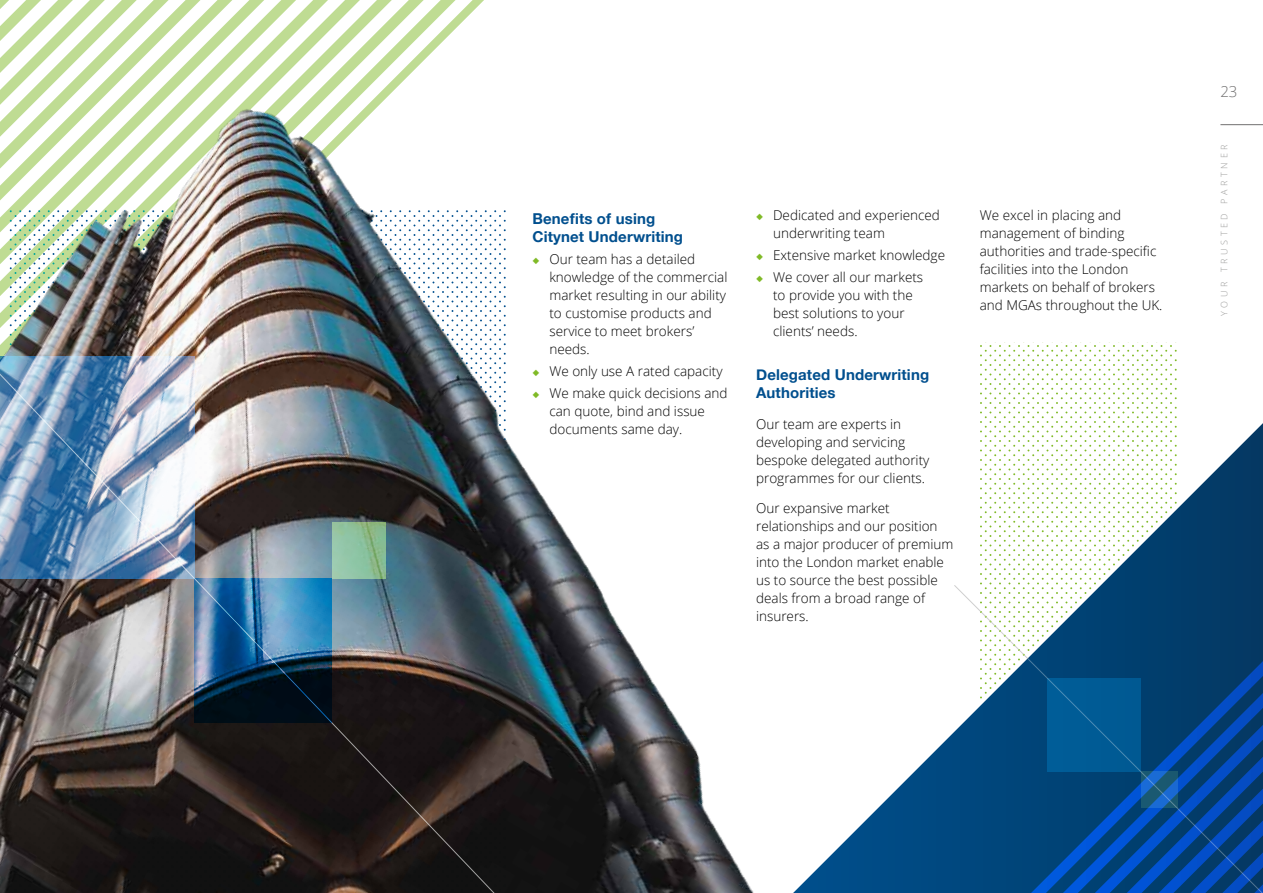
<style>
.page{position:relative;width:1263px;height:893px;background:#fff}
.page>*{position:absolute;margin:0;border:0;box-sizing:border-box;transform-origin:0 0}
.t1{font:700 15px/18px "Helvetica Neue";letter-spacing:.01em;color:#004f8e}
.t2{font:300 15px "Open Sans";color:#706f6f}
.t3{font:300 13.5px/18px "Open Sans";color:#000}
.t4{font:300 9px "Open Sans";letter-spacing:.4em;color:#9d9d9c}
.s1{color:#80ba27}
</style>
<div class="page">
<svg style="left:980px;top:345px;width:197px;height:78px"></svg>
<img style="left:507px;top:441px;width:247px;height:452px">
<svg style="left:793px;top:423px;width:470px;height:470px"></svg>
<img style="left:0;top:0;width:507px;height:893px">
<svg style="left:194px;top:578px;width:138px;height:144px;background:#28597c"></svg>
<svg style="left:332px;top:522px;width:53px;height:56px;background:#8ebf9a"></svg>
<svg style="left:0;top:356px;width:194px;height:222px;background:#85a3c1"></svg>
<svg style="left:954px;top:585px;width:309px;height:308px;background:#205a8f"></svg>
<div style="left:1047px;top:678px;width:94px;height:93px;background:#005b95"></div>
<svg style="left:1141px;top:771px;width:37px;height:37px"></svg>
<hr style="left:1220px;top:124px;width:43px;height:1px;background:#706f6f">
<p class="t1" style="left:532px;top:210px;width:152px">Benefits of using<br>Citynet Underwriting</p>
<p class="t3" style="left:549px;top:250px;width:180px;text-indent:-17px"><span class="s1">◆</span> Our team has a detailed knowledge of the commercial market resulting in our ability to customise products and service to meet brokers’ needs.</p>
<p class="t3" style="left:532px;top:362px;width:192px"><span class="s1">◆</span> We only use A rated capacity</p>
<p class="t3" style="left:549px;top:384px;width:180px;text-indent:-17px"><span class="s1">◆</span> We make quick decisions and can quote, bind and issue documents same day.</p>
<p class="t3" style="left:773px;top:205px;width:168px;text-indent:-17px"><span class="s1">◆</span> Dedicated and experienced underwriting team</p>
<p class="t3" style="left:756px;top:246px;width:190px"><span class="s1">◆</span> Extensive market knowledge</p>
<p class="t3" style="left:773px;top:268px;width:152px;text-indent:-17px"><span class="s1">◆</span> We cover all our markets to provide you with the best solutions to your clients’ needs.</p>
<p class="t1" style="left:756px;top:366px;width:175px">Delegated Underwriting<br>Authorities</p>
<p class="t3" style="left:756px;top:414px;width:175px">Our team are experts in developing and servicing bespoke delegated authority programmes for our clients.</p>
<p class="t3" style="left:756px;top:499px;width:199px">Our expansive market relationships and our position as a major producer of premium into the London market enable us to source the best possible deals from a broad range of insurers.</p>
<p class="t3" style="left:980px;top:205px;width:184px">We excel in placing and management of binding authorities and trade-specific facilities into the London markets on behalf of brokers and MGAs throughout the UK.</p>
<p class="t2" style="left:1220px;top:81px;width:18px">23</p>
<p class="t4" style="left:1218px;top:316px;width:173px;rotate:-90deg">YOUR TRUSTED PARTNER</p>
</div>
